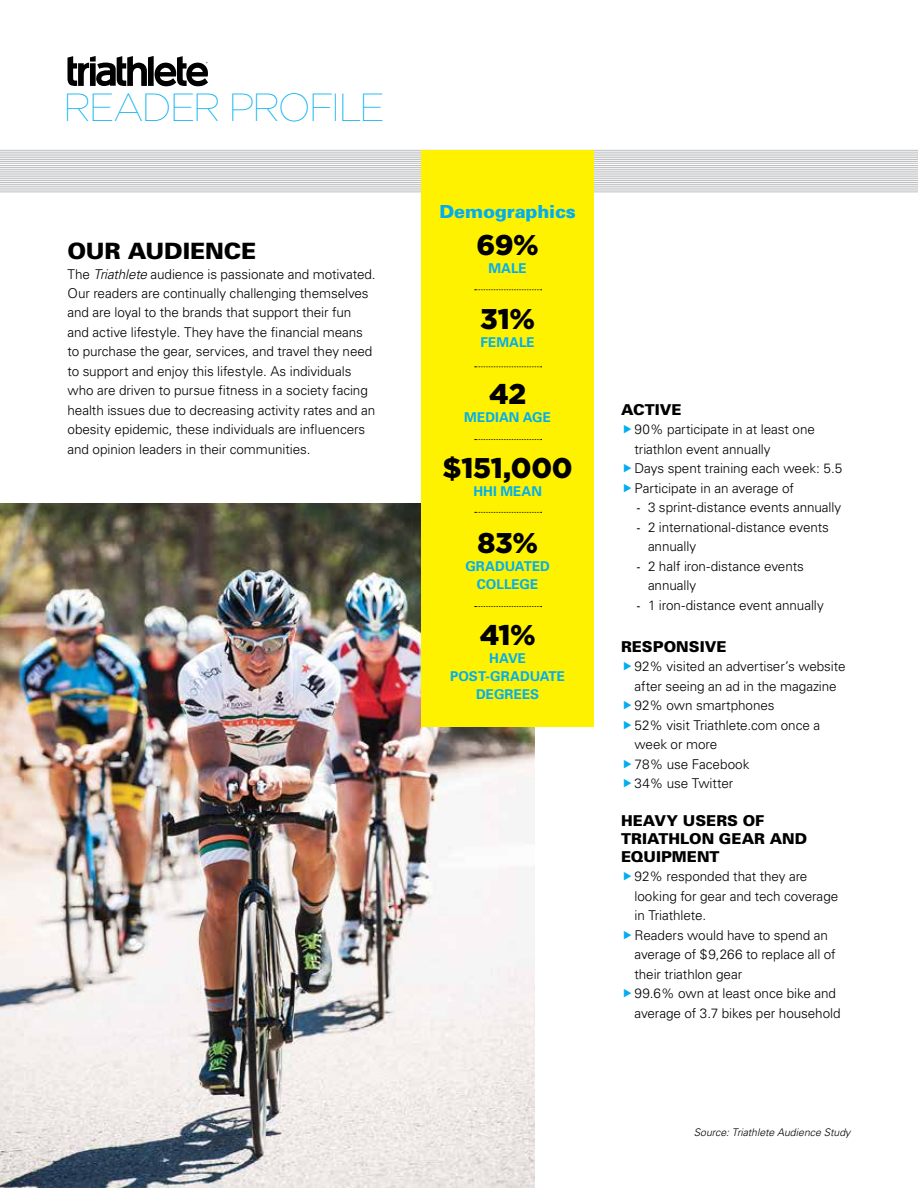
<style>
.page{position:relative;width:918px;height:1188px;background:#fff}
.page>*{position:absolute;margin:0;border:0;box-sizing:border-box;transform-origin:0 0}
.t1{font:100 39.15px "Gotham";letter-spacing:-.055em;color:#00aeef}
.t2{font:900 28.5px "Gotham";letter-spacing:-.01em;color:#000}
.t3{font:900 22.5px "Univers";letter-spacing:-.005em;color:#000}
.t4{font:900 18px "Univers";letter-spacing:-.005em;color:#00aeef}
.t5{font:900 15px/18px "Univers";color:#000}
.t6{font:300 13.5px/19.5px "Univers";letter-spacing:-.005em;color:#000}
.t7{font:700 13.5px/18px "Univers";letter-spacing:.005em;color:#00aeef;text-align:center}
.t8{font:italic 300 10.5px "Univers";color:#000}
.s1{font-style:italic}
.s2{font-family:"Futura";font-weight:400}
</style>
<div class="page">
<img style="left:0;top:503px;width:535px;height:685px">
<hr style="left:0;top:192px;width:918px;height:1px;background:#bcbec0">
<hr style="left:0;top:190px;width:918px;height:1px;background:#bcbec0">
<hr style="left:0;top:188px;width:918px;height:1px;background:#bcbec0">
<hr style="left:0;top:186px;width:918px;height:1px;background:#bcbec0">
<hr style="left:0;top:184px;width:918px;height:1px;background:#bcbec0">
<hr style="left:0;top:182px;width:918px;height:1px;background:#bcbec0">
<hr style="left:0;top:180px;width:918px;height:1px;background:#bcbec0">
<hr style="left:0;top:178px;width:918px;height:1px;background:#bcbec0">
<hr style="left:0;top:177px;width:918px;height:1px;background:#bcbec0">
<hr style="left:0;top:175px;width:918px;height:1px;background:#bcbec0">
<hr style="left:0;top:173px;width:918px;height:1px;background:#bcbec0">
<hr style="left:0;top:171px;width:918px;height:1px;background:#bcbec0">
<hr style="left:0;top:169px;width:918px;height:1px;background:#bcbec0">
<hr style="left:0;top:167px;width:918px;height:1px;background:#bcbec0">
<hr style="left:0;top:165px;width:918px;height:1px;background:#bcbec0">
<hr style="left:0;top:159px;width:918px;height:1px;background:#bcbec0">
<hr style="left:0;top:157px;width:918px;height:1px;background:#bcbec0">
<hr style="left:0;top:156px;width:918px;height:1px;background:#bcbec0">
<hr style="left:0;top:154px;width:918px;height:1px;background:#bcbec0">
<hr style="left:0;top:152px;width:918px;height:1px;background:#bcbec0">
<hr style="left:0;top:150px;width:918px;height:1px;background:#bcbec0">
<hr style="left:0;top:163px;width:918px;height:1px;background:#bcbec0">
<hr style="left:0;top:161px;width:918px;height:1px;background:#bcbec0">
<svg style="left:68px;top:56px;width:140px;height:30px"></svg>
<div style="left:421px;top:150px;width:173px;height:577px;background:#fff200"></div>
<svg style="left:475px;top:289px;width:67px;height:1px"></svg>
<svg style="left:475px;top:366px;width:67px;height:1px"></svg>
<svg style="left:475px;top:439px;width:67px;height:1px"></svg>
<svg style="left:475px;top:512px;width:67px;height:1px"></svg>
<svg style="left:475px;top:606px;width:67px;height:1px"></svg>
<h1 class="t1" style="left:63px;top:86px;width:324px">READER PROFILE</h1>
<h3 class="t3" style="left:68px;top:237px;width:190px">OUR AUDIENCE</h3>
<p class="t6" style="left:68px;top:264px;width:310px">The <span class="s1">Triathlete</span> audience is passionate and motivated.<br>Our readers are continually challenging themselves and are loyal to the brands that support their fun and active lifestyle. They have the financial means to purchase the gear, services, and travel they need to support and enjoy this lifestyle. As individuals who are driven to pursue fitness in a society facing health issues due to decreasing activity rates and an obesity epidemic, these individuals are influencers and opinion leaders in their communities.</p>
<h3 class="t4" style="left:439px;top:200px;width:138px">DEMOGRAPHICS</h3>
<h2 class="t2" style="left:477px;top:229px;width:64px">69%</h2>
<p class="t7" style="left:488px;top:259px;width:40px">MALE</p>
<h2 class="t2" style="left:480px;top:303px;width:56px">31%</h2>
<p class="t7" style="left:481px;top:334px;width:56px">FEMALE</p>
<h2 class="t2" style="left:489px;top:377px;width:39px">42</h2>
<p class="t7" style="left:464px;top:408px;width:88px">MEDIAN AGE</p>
<h2 class="t2" style="left:443px;top:452px;width:132px">$151,000</h2>
<p class="t7" style="left:473px;top:482px;width:68px">HHI MEAN</p>
<h2 class="t2" style="left:477px;top:526px;width:62px">83%</h2>
<p class="t7" style="left:465px;top:557px;width:86px">GRADUATED<br>COLLEGE</p>
<h2 class="t2" style="left:480px;top:618px;width:57px">41%</h2>
<p class="t7" style="left:450px;top:649px;width:117px">HAVE<br>POST-GRADUATE<br>DEGREES</p>
<p class="t5" style="left:621px;top:400px;width:60px">ACTIVE</p>
<p class="t6" style="left:634px;top:420px;width:209px">90% participate in at least one triathlon event annually<br>Days spent training each week: 5.5<br>Participate in an average of</p>
<p class="t6" style="left:637px;top:498px;width:205px"><span class="s2">-</span> 3 sprint-distance events annually</p>
<p class="t6" style="left:648px;top:517px;width:182px;text-indent:-11px"><span class="s2">-</span> 2 international-distance events annually</p>
<p class="t6" style="left:648px;top:556px;width:157px;text-indent:-11px"><span class="s2">-</span> 2 half iron-distance events annually</p>
<p class="t6" style="left:637px;top:595px;width:188px"><span class="s2">-</span> 1 iron-distance event annually</p>
<p class="t5" style="left:621px;top:637px;width:105px">RESPONSIVE</p>
<p class="t6" style="left:634px;top:657px;width:213px">92% visited an advertiser’s website after seeing an ad in the magazine<br>92% own smartphones<br>52% visit Triathlete.com once a week or more<br>78% use Facebook<br>34% use Twitter</p>
<p class="t5" style="left:621px;top:811px;width:145px">HEAVY USERS OF<br>TRIATHLO N GEA</p>
<p class="t5" style="left:754px;top:829px;width:55px">R AND</p>
<p class="t5" style="left:621px;top:847px;width:100px">EQUIPME NT</p>
<p class="t6" style="left:634px;top:867px;width:208px">92% responded that they are looking for gear and tech coverage in Triathlete.<br>Readers would have to spend an average of $9,266 to replace all of their triathlon gear<br>99.6% own at least once bike and average of 3.7 bikes per household</p>
<p class="t8" style="left:694px;top:1126px;width:158px">Source: Triathlete Audience Study</p>
</div>
